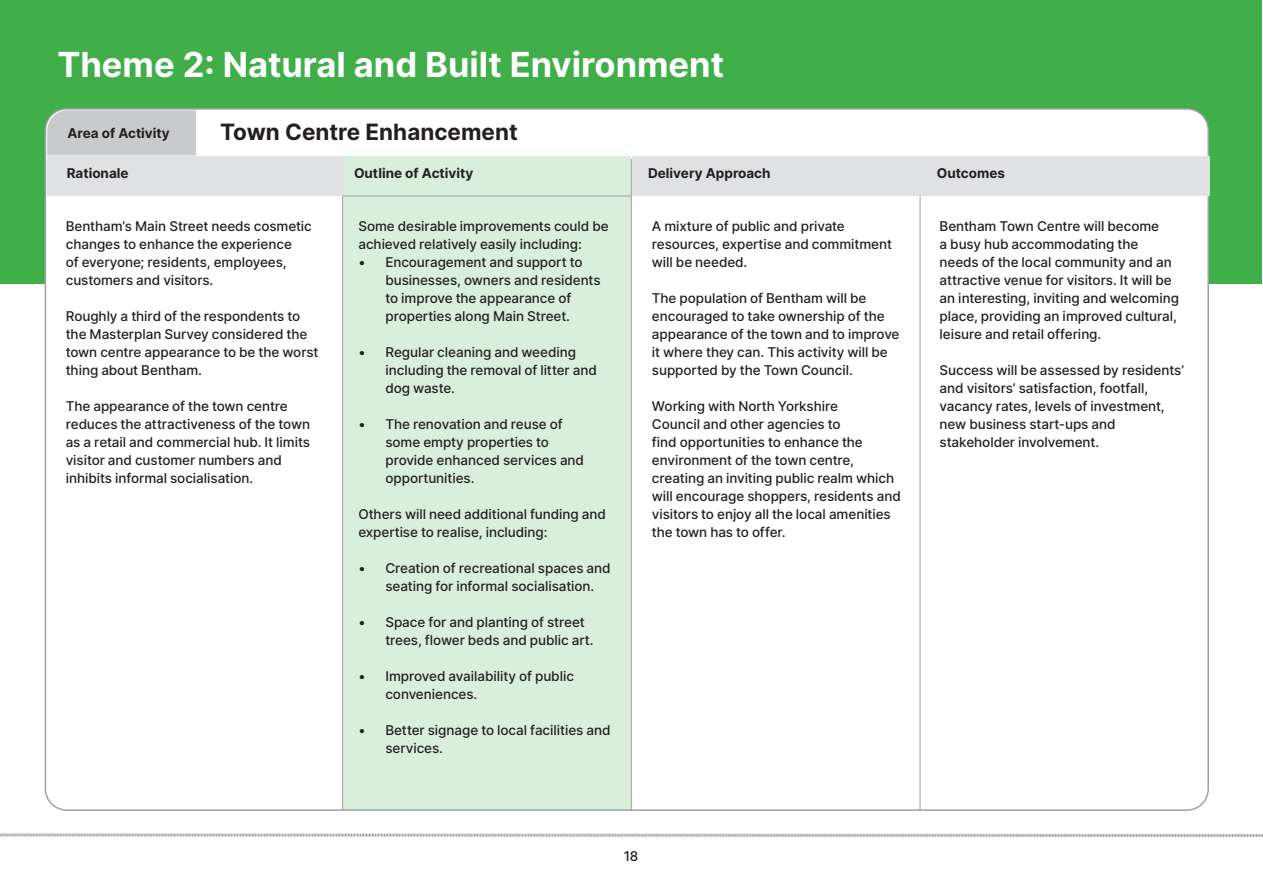
<style>
.page{position:relative;width:1263px;height:893px;background:#fff}
.page>*{position:absolute;margin:0;border:0;box-sizing:border-box;transform-origin:0 0}
.t1{font:700 34.5px "Inter";color:#fff}
.t2{font:700 22.5px "Inter";color:#231f20}
.BM_-_Std_Para{font:500 13.5px/18px "Inter";letter-spacing:-.005em;color:#231f20}
.Side_Titles{font:700 13.5px "Inter";color:#231f20}
</style>
<div class="page">
<svg style="left:0;top:833px;width:1263px;height:4px;background:#cecfd1"></svg>
<div style="left:0;top:0;width:1261px;height:283px;background:#40ae49"></div>
<div style="left:45px;top:109px;width:1163px;height:701px;background:#fff;border-radius:21px"></div>
<div style="left:47px;top:110px;width:149px;height:45px;background:#c9cacc"></div>
<hr style="left:342px;top:159px;width:1px;height:651px;background:#a0a1a5">
<hr style="left:631px;top:159px;width:1px;height:652px;background:#a0a1a5">
<hr style="left:920px;top:157px;width:1px;height:654px;background:#a0a1a5">
<div style="left:343px;top:156px;width:288px;height:654px;background:#d9efdb"></div>
<div style="left:47px;top:156px;width:295px;height:40px;background:#e0e1e3"></div>
<div style="left:632px;top:156px;width:577px;height:40px;background:#e0e1e3"></div>
<hr style="left:343px;top:196px;width:288px;height:1px;background:#a0a1a5">
<p class="t1" style="left:57px;top:39px;width:668px">Theme 2: Natural and Built Environment</p>
<p class="Side_Titles" style="left:67px;top:123px;width:104px">Area of Activity</p>
<p class="t2" style="left:220px;top:115px;width:299px">Town Centre Enhancement</p>
<p class="Side_Titles" style="left:67px;top:163px;width:63px">Rationale</p>
<p class="Side_Titles" style="left:354px;top:163px;width:121px">Outline of Activity</p>
<p class="Side_Titles" style="left:648px;top:163px;width:124px">Delivery Approach</p>
<p class="Side_Titles" style="left:937px;top:163px;width:70px">Outcomes</p>
<p class="BM_-_Std_Para" style="left:66px;top:216px;width:248px">Bentham’s Main Street needs cosmetic changes to enhance the experience<br>of everyone; residents, employees, customers and visitors.</p>
<p class="BM_-_Std_Para" style="left:66px;top:306px;width:254px">Roughly a third of the respondents to the Masterplan Survey considered the town centre appearance to be the worst thing about Bentham.</p>
<p class="BM_-_Std_Para" style="left:66px;top:396px;width:246px">The appearance of the town centre reduces the attractiveness of the town as a retail and commercial hub. It limits visitor and customer numbers and inhibits informal socialisation.</p>
<p class="BM_-_Std_Para" style="left:652px;top:216px;width:242px">A mixture of public and private resources, expertise and commitment will be needed.</p>
<p class="BM_-_Std_Para" style="left:652px;top:288px;width:249px">The population of Bentham will be encouraged to take ownership of the appearance of the town and to improve it where they can. This activity will be supported by the Town Council.</p>
<p class="BM_-_Std_Para" style="left:652px;top:396px;width:250px">Working with North Yorkshire<br>Council and other agencies to<br>find opportunities to enhance the environment of the town centre, creating an inviting public realm which will encourage shoppers, residents and visitors to enjoy all the local amenities the town has to offer.</p>
<p class="BM_-_Std_Para" style="left:358px;top:216px;width:252px">Some desirable improvements could be achieved relatively easily including:</p>
<p class="BM_-_Std_Para" style="left:385px;top:252px;width:217px;text-indent:-27px">• Encouragement and support to businesses, owners and residents to improve the appearance of properties along Main Street.</p>
<p class="BM_-_Std_Para" style="left:385px;top:342px;width:213px;text-indent:-27px">• Regular cleaning and weeding including the removal of litter and dog waste.</p>
<p class="BM_-_Std_Para" style="left:385px;top:414px;width:200px;text-indent:-27px">• The renovation and reuse of some empty properties to provide enhanced services and opportunities.</p>
<p class="BM_-_Std_Para" style="left:358px;top:504px;width:249px">Others will need additional funding and expertise to realise, including:</p>
<p class="BM_-_Std_Para" style="left:385px;top:558px;width:227px;text-indent:-27px">• Creation of recreational spaces and seating for informal socialisation.</p>
<p class="BM_-_Std_Para" style="left:385px;top:612px;width:210px;text-indent:-27px">• Space for and planting of street trees, flower beds and public art.</p>
<p class="BM_-_Std_Para" style="left:385px;top:666px;width:190px;text-indent:-27px">• Improved availability of public conveniences.</p>
<p class="BM_-_Std_Para" style="left:385px;top:720px;width:227px;text-indent:-27px">• Better signage to local facilities and services.</p>
<p class="BM_-_Std_Para" style="left:939px;top:216px;width:241px">Bentham Town Centre will become<br>a busy hub accommodating the needs of the local community and an attractive venue for visitors. It will be an interesting, inviting and welcoming place, providing an improved cultural, leisure and retail offering.</p>
<p class="BM_-_Std_Para" style="left:939px;top:360px;width:246px">Success will be assessed by residents’ and visitors’ satisfaction, footfall, vacancy rates, levels of investment, new business start-ups and stakeholder involvement.</p>
<p class="BM_-_Std_Para" style="left:624px;top:846px;width:16px">18</p>
</div>
